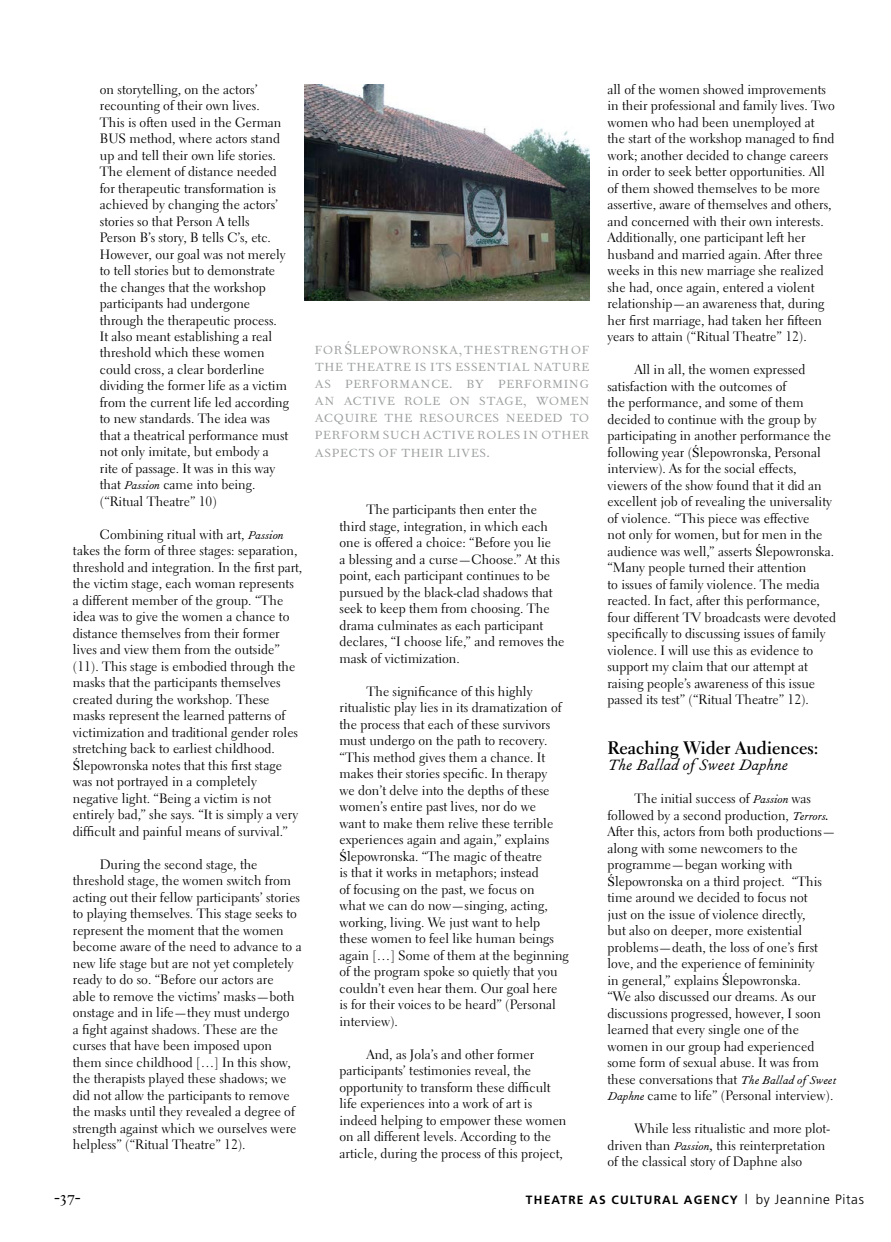
<style>
.page{position:relative;width:891px;height:1242px;background:#fff}
.page>*{position:absolute;margin:0;border:0;box-sizing:border-box;transform-origin:0 0}
.t1{font:700 18px "Electra LH";color:#000}
.t2{font:italic 18px "Fournier";color:#000}
.t3{font:18px "Fournier MT Regular SC";color:#000}
.t4{font:14.25px/17.1px "Fournier";letter-spacing:.03em;color:#9c9e9f}
.t5{font:13.5px/16.5px "Electra LH";color:#000}
.t6{font:300 13.5px "Frutiger";letter-spacing:.05em;color:#000}
.t7{font:700 12px "Frutiger";letter-spacing:.1em;color:#000}
.s1{font-family:"Fournier";font-style:italic}
.s2{font-family:"Times New Roman"}
.s3{font-weight:700;font-size:12px}
</style>
<div class="page">
<img style="left:304px;top:85px;width:285px;height:216px">
<p class="t5" style="left:100px;top:81px;width:191px">on storytelling, on the actors’ recounting of their own lives.<br>This is often used in the German<br>BUS method, where actors stand up and tell their own life stories.<br>The element of distance needed for therapeutic transformation is achieved by changing the actors’ stories so that Person A tells<br>Person B’s story, B tells C’s, etc.<br>However, our goal was not merely to tell stories but to demonstrate the changes that the workshop participants had undergone through the therapeutic process.<br>It also meant establishing a real threshold which these women could cross, a clear borderline dividing the former life as a victim from the current life led according to new standards. The idea was that a theatrical performance must not only imitate, but embody a rite of passage. It was in this way that <span class="s1">Passion</span> came into being. (“Ritual Theatre” 10)</p>
<p class="t5" style="left:73px;top:526px;width:231px;text-indent:27px">Combining ritual with art, <span class="s1">Passion </span>takes the form of three stages: separation, threshold and integration. In the first part, the victim stage, each woman represents a different member of the group. “The idea was to give the women a chance to distance themselves from their former lives and view them from the outside” (11). This stage is embodied through the masks that the participants themselves created during the workshop. These masks represent the learned patterns of victimization and traditional gender roles stretching back to earliest childhood.<br><span class="s2">Ś</span>lepowronska notes that this first stage was not portrayed in a completely negative light. “Being a victim is not entirely bad,” she says. “It is simply a very difficult and painful means of survival.”</p>
<p class="t5" style="left:73px;top:856px;width:230px;text-indent:27px">During the second stage, the threshold stage, the women switch from acting out their fellow participants’ stories to playing themselves. This stage seeks to represent the moment that the women become aware of the need to advance to a new life stage but are not yet completely ready to do so. “Before our actors are<br>able to remove the victims’ masks—both onstage and in life—they must undergo<br>a fight against shadows. These are the curses that have been imposed upon them since childhood […] In this show, the therapists played these shadows; we did not allow the participants to remove the masks until they revealed a degree of strength against which we ourselves were helpless” (“Ritual Theatre” 12).</p>
<p class="t4" style="left:315px;top:342px;width:225px">FOR <span class="s2">Ś</span>LEPOWRONSKA, THE STRENGTH</p>
<p class="t4" style="left:571px;top:342px;width:16px">OF</p>
<p class="t4" style="left:315px;top:359px;width:124px">THE THEATRE ISITS</p>
<p class="t4" style="left:456px;top:359px;width:41px">ESSENTIAL</p>
<p class="t4" style="left:534px;top:359px;width:10px">NAT</p>
<p class="t4" style="left:562px;top:359px;width:29px">URE</p>
<p class="t4" style="left:315px;top:376px;width:9px">AS</p>
<p class="t4" style="left:345px;top:376px;width:66px">PERFORMANC</p>
<p class="t4" style="left:441px;top:376px;width:122px">E. BY PERFORMING</p>
<p class="t4" style="left:315px;top:393px;width:11px">AN</p>
<p class="t4" style="left:344px;top:393px;width:10px">ACTIV</p>
<p class="t4" style="left:387px;top:393px;width:102px">E ROLE ON STAG</p>
<p class="t4" style="left:315px;top:393px;width:276px;text-indent:200px">E, WOMEN<br>ACQUIRE THE RESOURCES NEEDED TO<br>PERFORM SUCH ACTIV</p>
<p class="t4" style="left:467px;top:428px;width:124px">E ROLES IN OTHER</p>
<p class="t4" style="left:315px;top:445px;width:43px">ASPECTS</p>
<p class="t4" style="left:379px;top:445px;width:113px">OF THEIR LIVES.</p>
<p class="t5" style="left:340px;top:502px;width:227px;text-indent:27px">The participants then enter the third stage, integration, in which each one is offered a choice: “Before you lie<br>a blessing and a curse—Choose.” At this point, each participant continues to be pursued by the black-clad shadows that seek to keep them from choosing. The drama culminates as each participant declares, “I choose life,” and removes the mask of victimization.</p>
<p class="t5" style="left:340px;top:683px;width:231px;text-indent:27px">The significance of this highly ritualistic play lies in its dramatization of the process that each of these survivors must undergo on the path to recovery. “This method gives them a chance. It makes their stories specific. In therapy<br>we don’t delve into the depths of these women’s entire past lives, nor do we<br>want to make them relive these terrible experiences again and again,” explains <span class="s2">Ś</span>lepowronska. “The magic of theatre<br>is that it works in metaphors; instead<br>of focusing on the past, we focus on<br>what we can do now—singing, acting, working, living. We just want to help these women to feel like human beings again […] Some of them at the beginning of the program spoke so quietly that you couldn’t even hear them. Our goal here is for their voices to be heard” (Personal interview).</p>
<p class="t5" style="left:340px;top:1046px;width:228px;text-indent:27px">And, as Jola’s and other former participants’ testimonies reveal, the opportunity to transform these difficult life experiences into a work of art is indeed helping to empower these women on all different levels. According to the article, during the process of this project,</p>
<p class="t5" style="left:608px;top:81px;width:229px">all of the women showed improvements in their professional and family lives. Two women who had been unemployed at the start of the workshop managed to find work; another decided to change careers in order to seek better opportunities. All of them showed themselves to be more assertive, aware of themselves and others, and concerned with their own interests.<br>Additionally, one participant left her husband and married again. After three weeks in this new marriage she realized she had, once again, entered a violent relationship—an awareness that, during her first marriage, had taken her fifteen years to attain (“Ritual Theatre” 12).</p>
<p class="t5" style="left:608px;top:361px;width:230px;text-indent:27px">All in all, the women expressed satisfaction with the outcomes of<br>the performance, and some of them decided to continue with the group by participating in another performance the following year (<span class="s2">Ś</span>lepowronska, Personal interview). As for the social effects, viewers of the show found that it did an excellent job of revealing the universality of violence. “This piece was effective<br>not only for women, but for men in the audience was well,” asserts <span class="s2">Ś</span>lepowronska. “Many people turned their attention<br>to issues of family violence. The media reacted. In fact, after this performance, four different TV broadcasts were devoted specifically to discussing issues of family violence. I will use this as evidence to support my claim that our attempt at raising people’s awareness of this issue passed its test” (“Ritual Theatre” 12).</p>
<h1 class="t1" style="left:608px;top:736px;width:213px">Reaching Wider Audiences:</h1>
<h1 class="t2" style="left:608px;top:755px;width:182px">The Ballad of Sweet Daphne</h1>
<p class="t5" style="left:608px;top:790px;width:230px;text-indent:27px">The initial success of <span class="s1">Passion</span> was followed by a second production, <span class="s1">Terrors.<br></span>After this, actors from both productions— along with some newcomers to the programme—began working with <span class="s2">Ś</span>lepowronska on a third project. “This time around we decided to focus not<br>just on the issue of violence directly,<br>but also on deeper, more existential problems—death, the loss of one’s first love, and the experience of femininity<br>in general,” explains <span class="s2">Ś</span>lepowronska.<br>“We also discussed our dreams. As our discussions progressed, however, I soon learned that every single one of the women in our group had experienced some form of sexual abuse. It was from these conversations that <span class="s1">The Ballad of Sweet Daphne</span> came to life” (Personal interview).</p>
<p class="t5" style="left:608px;top:1120px;width:224px;text-indent:27px">While less ritualistic and more plot&shy;driven than <span class="s1">Passion,</span> this reinterpretation of the classical story of Daphne also</p>
<h1 class="t3" style="left:54px;top:1187px;width:28px">-37-</h1>
<p class="t7" style="left:526px;top:1193px;width:27px">THEATRE</p>
<p class="t7" style="left:589px;top:1193px;width:40px">AS CULTURAL</p>
<p class="t7" style="left:684px;top:1193px;width:29px">AGENC</p>
<p class="t6" style="left:730px;top:1191px;width:136px"><span class="s3">Y</span> | by Jeannine Pitas</p>
</div>
